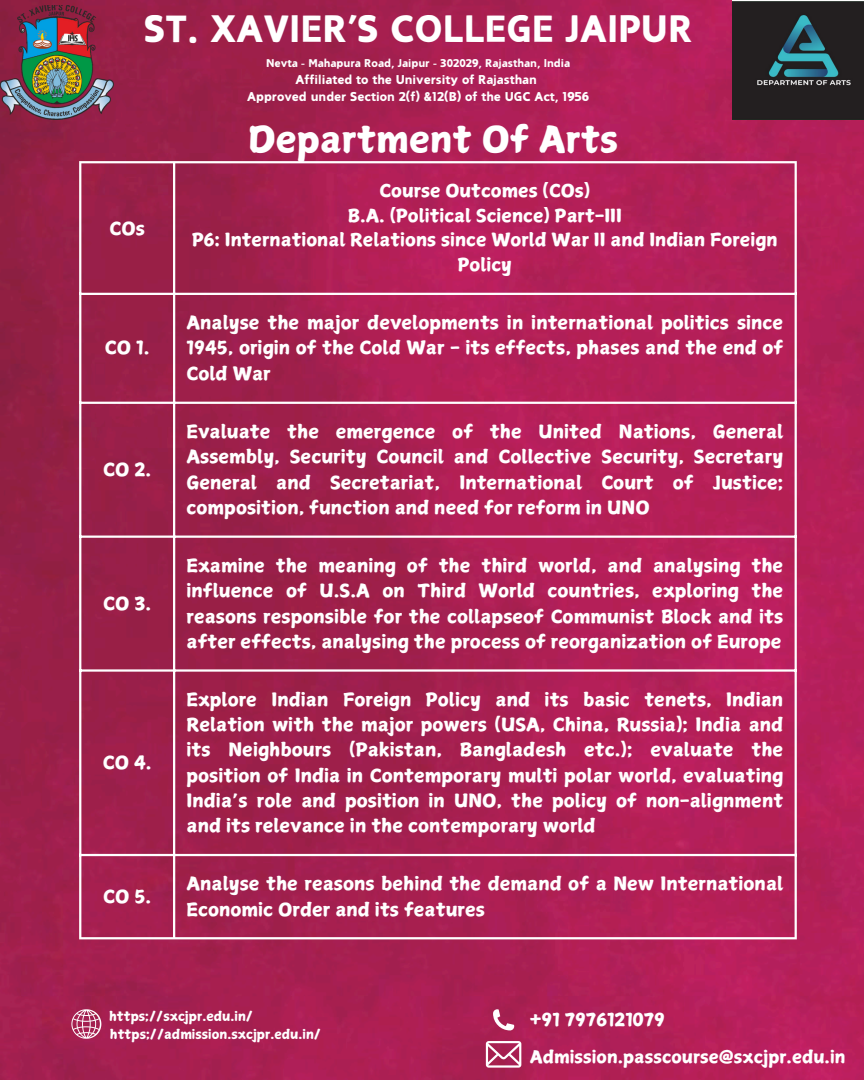
<style>
.page{position:relative;width:864px;height:1080px;background:#fff}
.page>*{position:absolute;margin:0;border:0;box-sizing:border-box;transform-origin:0 0}
.t1{font:900 38.17px "Canva Dainty";color:#fff}
.t2{font:36px "Canva Surname Fu";color:#fff}
.t3{font:18.3px/25.3px "Canva Surname Fu";color:#fff;text-align:justify}
.t4{font:18px/24.8px "Canva Surname Fu";color:#fff;text-align:center}
.t5{font:17.25px "Canva Surname Fu";color:#fff}
.t6{font:900 12.83px "Canva Dainty";color:#fff}
.t7{font:12.75px/17.4px "Canva Surname Fu";color:#fff}
.t8{font:900 11.32px "Canva Dainty";color:#fff}
</style>
<div class="page">
<img style="left:0;top:0;width:864px;height:1080px">
<img style="left:0;top:6px;width:114px;height:114px">
<img style="left:732px;top:0;width:132px;height:119px">
<hr style="left:79px;top:163px;width:2px;height:774px;background:#fff">
<hr style="left:173px;top:163px;width:2px;height:774px;background:#fff">
<hr style="left:795px;top:163px;width:2px;height:774px;background:#fff">
<hr style="left:79px;top:161px;width:718px;height:2px;background:#fff">
<hr style="left:79px;top:293px;width:718px;height:2px;background:#fff">
<hr style="left:79px;top:402px;width:718px;height:2px;background:#fff">
<hr style="left:79px;top:536px;width:718px;height:2px;background:#fff">
<hr style="left:79px;top:669px;width:718px;height:3px;background:#fff">
<hr style="left:79px;top:854px;width:718px;height:2px;background:#fff">
<hr style="left:79px;top:937px;width:718px;height:2px;background:#fff">
<svg style="left:71px;top:1009px;width:30px;height:30px"></svg>
<svg style="left:493px;top:1009px;width:21px;height:21px"></svg>
<svg style="left:486px;top:1041px;width:35px;height:26px"></svg>
<p class="t1" style="left:144px;top:9px;width:550px">ST. XAVIER’S COLLEGE JAIPUR</p>
<p class="t8" style="left:266px;top:57px;width:306px">Nevta - Mahapura Road, Jaipur - 302029, Rajasthan, India</p>
<p class="t6" style="left:296px;top:73px;width:243px">Affiliated to the University of Rajasthan</p>
<p class="t6" style="left:247px;top:90px;width:343px">Approved under Section 2(f) &amp;12(B) of the UGC Act, 1956</p>
<p class="t2" style="left:248px;top:121px;width:372px">Department Of Arts</p>
<p class="t3" style="left:109px;top:216px;width:37px">COs</p>
<h1 class="t3" style="left:105px;top:335px;width:46px">CO 1.</h1>
<p class="t3" style="left:103px;top:457px;width:49px">CO 2.</p>
<p class="t3" style="left:103px;top:591px;width:49px">CO 3.</p>
<p class="t3" style="left:103px;top:750px;width:50px">CO 4.</p>
<p class="t3" style="left:103px;top:884px;width:49px">CO 5.</p>
<p class="t4" style="left:380px;top:178px;width:212px">Course Outcomes (COs)</p>
<p class="t4" style="left:348px;top:203px;width:276px">B.A. (Political Science) Part-III</p>
<p class="t4" style="left:192px;top:228px;width:587px">P6: International Relations since World War II and Indian Foreign<br>Policy</p>
<p class="t3" style="left:187px;top:310px;width:598px">Analyse the major developments in international politics since 1945, origin of the Cold War - its effects, phases and the end of Cold War</p>
<p class="t3" style="left:187px;top:419px;width:598px">Evaluate the emergence of the United Nations, General Assembly, Security Council and Collective Security, Secretary General and Secretariat, International Court of Justice; composition, function and need for reform in UNO</p>
<p class="t3" style="left:187px;top:553px;width:598px">Examine the meaning of the third world, and analysing the influence of U.S.A on Third World countries, exploring the reasons responsible for the collapseof Communist Block and its after effects, analysing the process of reorganization of Europe</p>
<p class="t3" style="left:187px;top:687px;width:598px">Explore Indian Foreign Policy and its basic tenets, Indian Relation with the major powers (USA, China, Russia); India and its Neighbours (Pakistan, Bangladesh etc.); evaluate the position of India in Contemporary multi polar world, evaluating India’s role and position in UNO, the policy of non-alignment and its relevance in the contemporary world</p>
<p class="t3" style="left:187px;top:871px;width:598px">Analyse the reasons behind the demand of a New International<br>Economic Order and its features</p>
<p class="t7" style="left:109px;top:1008px;width:213px">https;//sxcjpr.edu.in/ https;//admission.sxcjpr.edu.in/</p>
<h3 class="t4" style="left:530px;top:1007px;width:137px">+91 7976121079</h3>
<p class="t5" style="left:530px;top:1048px;width:317px">Admission.passcourse@sxcjpr.edu.in</p>
</div>
